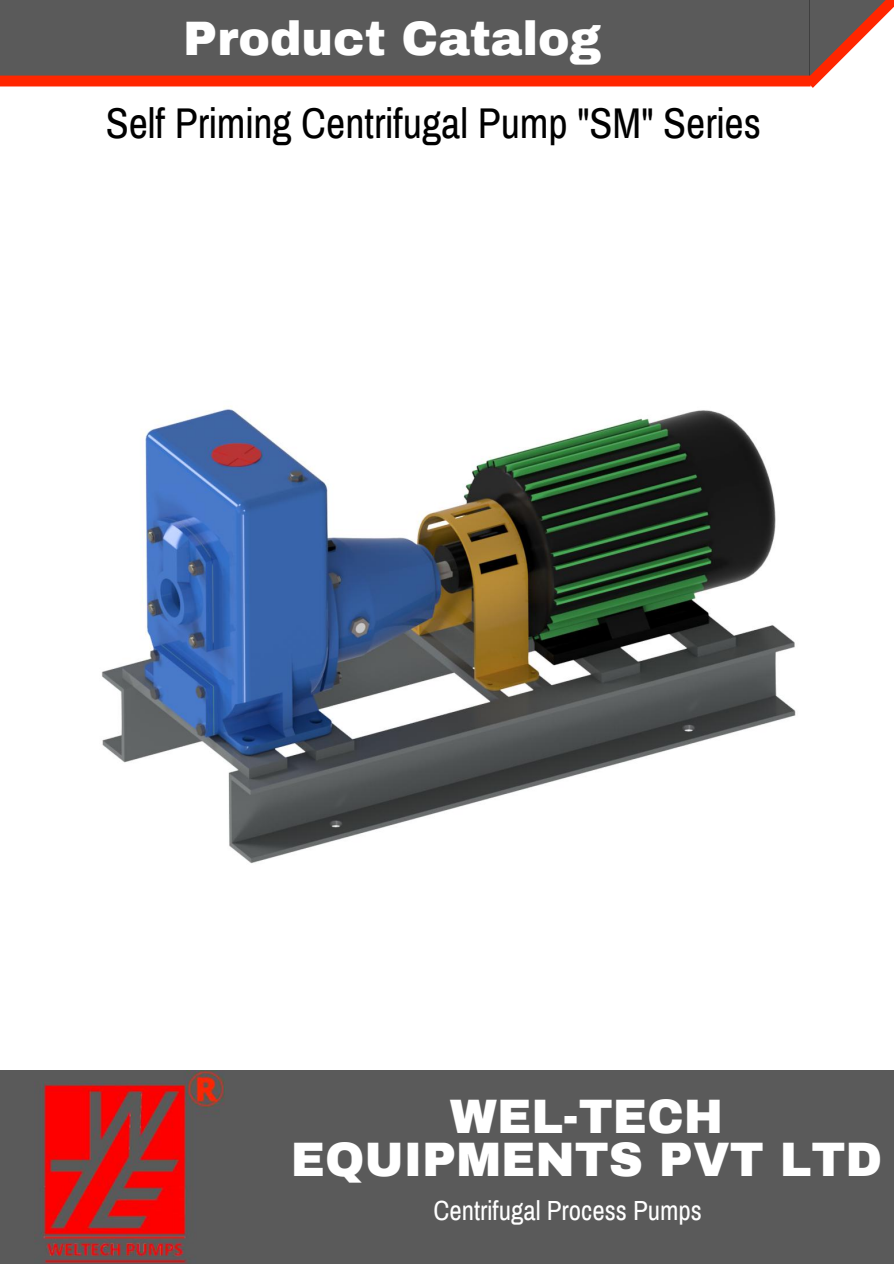
<style>
.page{position:relative;width:894px;height:1264px;background:#fff}
.page>*{position:absolute;margin:0;border:0;box-sizing:border-box;transform-origin:0 0}
.t1{font:900 47.25px/42.8px "Archivo";color:#fff;text-align:center}
.t2{font:42px "Archivo Narrow";color:#000}
.t3{font:27px "Archivo Narrow";color:#fff}
</style>
<div class="page">
<svg style="left:0;top:0;width:893px;height:88px;background:#775b56"></svg>
<div style="left:0;top:1070px;width:893px;height:193px;background:#5a5a5a"></div>
<img style="left:101px;top:406px;width:695px;height:458px">
<img style="left:34px;top:1070px;width:190px;height:193px">
<p class="t1" style="left:183px;top:18px;width:419px">Product Catalog</p>
<p class="t2" style="left:106px;top:101px;width:656px">Self Priming Centrifugal Pump "SM" Series</p>
<p class="t1" style="left:291px;top:1096px;width:592px">WEL-TECH<br>EQUIPMENTS PVT LTD</p>
<p class="t3" style="left:433px;top:1195px;width:270px">Centrifugal Process Pumps</p>
</div>
